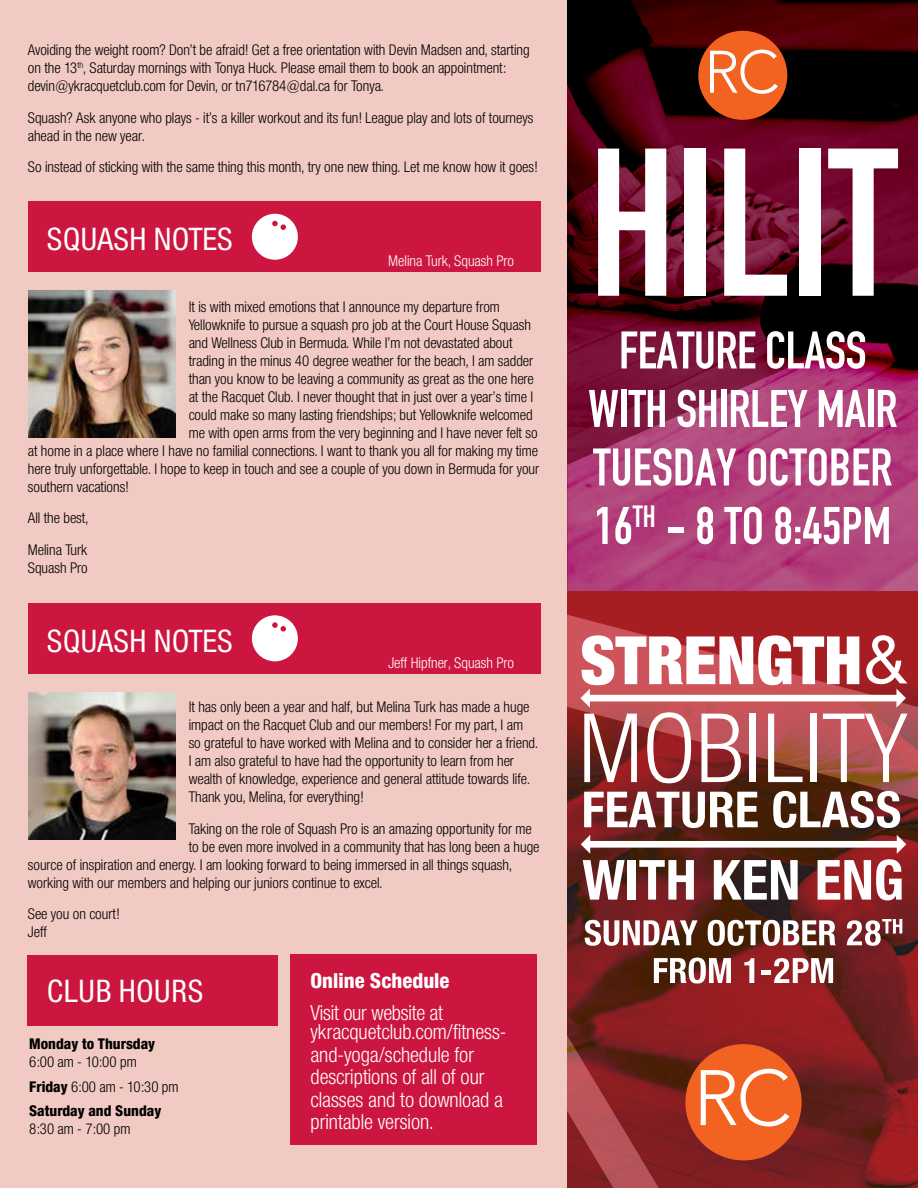
<style>
.page{position:relative;width:918px;height:1188px;background:#fff}
.page>*{position:absolute;margin:0;border:0;box-sizing:border-box;transform-origin:0 0}
.t1{font:700 206.7px "DIN Condensed";letter-spacing:-.01em;color:#fff}
.t2{font:700 52.05px/58.5px "DIN Condensed";letter-spacing:-.01em;color:#fff;text-align:center}
.t3{font:31.5px "Neue Helvetica Condensed BQ";letter-spacing:.02em;color:#fff}
.t4{font:300 21px/22.5px "Neue Helvetica Condensed BQ";color:#fff}
.t5{font:800 21px "Neue Helvetica Condensed BQ";color:#fff}
.t6{font:300 15px/18px "Neue Helvetica Condensed BQ";color:#000}
.t7{font:300 15px "Neue Helvetica Condensed BQ";color:#fff}
.t8{font:800 15px "Neue Helvetica Condensed BQ";color:#000}
.s1{font-weight:800}
</style>
<div class="page">
<div style="left:0;top:0;width:567px;height:1188px;background:#f1cac3"></div>
<img style="left:567px;top:0;width:351px;height:311px">
<svg style="left:567px;top:311px;width:351px;height:280px;background:#963060"></svg>
<div style="left:698px;top:31px;width:89px;height:89px;background:#f26322;border-radius:50%"></div>
<svg style="left:710px;top:50px;width:68px;height:44px"></svg>
<img style="left:730px;top:853px;width:188px;height:335px">
<svg style="left:567px;top:853px;width:163px;height:335px;background:#7d2524"></svg>
<svg style="left:567px;top:591px;width:351px;height:262px;background:#922424"></svg>
<svg style="left:580px;top:635px;width:328px;height:148px"></svg>
<svg style="left:584px;top:792px;width:174px;height:36px"></svg>
<svg style="left:773px;top:791px;width:127px;height:37px"></svg>
<svg style="left:581px;top:835px;width:325px;height:65px"></svg>
<svg style="left:585px;top:920px;width:113px;height:26px"></svg>
<svg style="left:708px;top:920px;width:128px;height:26px"></svg>
<svg style="left:847px;top:919px;width:55px;height:27px"></svg>
<svg style="left:654px;top:958px;width:77px;height:26px"></svg>
<svg style="left:744px;top:958px;width:10px;height:25px"></svg>
<div style="left:761px;top:970px;width:10px;height:5px;background:#fff"></div>
<svg style="left:774px;top:958px;width:59px;height:25px"></svg>
<div style="left:685px;top:1044px;width:117px;height:116px;background:#f26322;border-radius:50%"></div>
<svg style="left:701px;top:1069px;width:88px;height:57px"></svg>
<div style="left:28px;top:201px;width:513px;height:71px;background:#cd163f"></div>
<div style="left:252px;top:214px;width:46px;height:46px;background:#fff;border-radius:50%"></div>
<svg style="left:272px;top:221px;width:14px;height:9px"></svg>
<img style="left:28px;top:291px;width:147px;height:147px">
<div style="left:28px;top:603px;width:513px;height:71px;background:#cd163f"></div>
<div style="left:252px;top:615px;width:46px;height:46px;background:#fff;border-radius:50%"></div>
<svg style="left:272px;top:622px;width:14px;height:10px"></svg>
<img style="left:28px;top:693px;width:147px;height:146px">
<div style="left:290px;top:955px;width:247px;height:190px;background:#cd163f"></div>
<div style="left:27px;top:955px;width:251px;height:71px;background:#cd163f"></div>
<p class="t6" style="left:28px;top:41px;width:503px">Avoiding the weight room? Don’t be afraid! Get a free orientation with Devin Madsen and, starting on the 13<sup>th</sup>, Saturday mornings with Tonya Huck. Please email them to book an appointment: devin@ykracquetclub.com for Devin, or tn716784@dal.ca for Tonya.</p>
<p class="t6" style="left:28px;top:109px;width:507px">Squash? Ask anyone who plays - it’s a killer workout and its fun! League play and lots of tourneys ahead in the new year.</p>
<p class="t6" style="left:28px;top:158px;width:511px">So instead of sticking with the same thing this month, try one new thing. Let me know how it goes!</p>
<h3 class="t3" style="left:47px;top:220px;width:141px">SQUASH NOTES</h3>
<p class="t7" style="left:388px;top:252px;width:127px">Melina Turk, Squash Pro</p>
<p class="t6" style="left:189px;top:298px;width:313px">It is with mixed emotions that I announce my departure from</p>
<p class="t6" style="left:189px;top:316px;width:344px">Yellowknife to pursue a squash pro job at the Court House Squash</p>
<p class="t6" style="left:189px;top:334px;width:325px">and Wellness Club in Bermuda. While I’m not devastated about</p>
<p class="t6" style="left:189px;top:352px;width:346px">trading in the minus 40 degree weather for the beach, I am sadder</p>
<p class="t6" style="left:189px;top:370px;width:347px">than you know to be leaving a community as great as the one here</p>
<p class="t6" style="left:189px;top:388px;width:346px">at the Racquet Club. I never thought that in just over a year’s time I</p>
<p class="t6" style="left:189px;top:406px;width:346px">could make so many lasting friendships; but Yellowknife welcomed</p>
<p class="t6" style="left:189px;top:424px;width:350px">me with open arms from the very beginning and I have never felt so</p>
<p class="t6" style="left:28px;top:442px;width:512px">at home in a place where I have no familial connections. I want to thank you all for making my time</p>
<p class="t6" style="left:28px;top:460px;width:513px">here truly unforgettable. I hope to keep in touch and see a couple of you down in Bermuda for your</p>
<p class="t6" style="left:28px;top:478px;width:102px">southern vacations!</p>
<p class="t6" style="left:28px;top:502px;width:62px;line-height:31.5px">All the best,<br>Melina Turk</p>
<p class="t6" style="left:28px;top:559px;width:61px">Squash Pro</p>
<h3 class="t3" style="left:47px;top:622px;width:141px">SQUASH NOTES</h3>
<p class="t7" style="left:388px;top:654px;width:127px">Jeff Hipfner, Squash Pro</p>
<p class="t6" style="left:189px;top:698px;width:351px">It has only been a year and half, but Melina Turk has made a huge impact on the Racquet Club and our members! For my part, I am so grateful to have worked with Melina and to consider her a friend.<br>I am also grateful to have had the opportunity to learn from her wealth of knowledge, experience and general attitude towards life.<br>Thank you, Melina, for everything!</p>
<p class="t6" style="left:189px;top:820px;width:345px">Taking on the role of Squash Pro is an amazing opportunity for me</p>
<p class="t6" style="left:189px;top:838px;width:352px">to be even more involved in a community that has long been a huge</p>
<p class="t6" style="left:28px;top:856px;width:486px">source of inspiration and energy. I am looking forward to being immersed in all things squash,</p>
<p class="t6" style="left:28px;top:874px;width:356px">working with our members and helping our juniors continue to excel.</p>
<p class="t6" style="left:28px;top:905px;width:93px">See you on court!<br>Jeff</p>
<h3 class="t3" style="left:47px;top:972px;width:140px">CLUB HOURS</h3>
<p class="t8" style="left:29px;top:1034px;width:127px">Monday to Thursday</p>
<p class="t6" style="left:29px;top:1049px;width:151px;line-height:24.8px">6:00 am - 10:00 pm<br><span class="s1">Friday</span> 6:00 am - 10:30 pm<br><span class="s1">Saturday and Sunday</span></p>
<p class="t6" style="left:29px;top:1120px;width:103px">8:30 am - 7:00 pm</p>
<h3 class="t5" style="left:310px;top:967px;width:141px">Online Schedule</h3>
<h3 class="t4" style="left:310px;top:1003px;width:197px;line-height:19.5px">Visit our website at ykracquetclub.com/fitness-</h3>
<h3 class="t4" style="left:310px;top:1043px;width:194px">and-yoga/schedule for descriptions of all of our classes and to download a printable version.</h3>
<h1 class="t1" style="left:588px;top:84px;width:311px">HILIT</h1>
<h2 class="t2" style="left:588px;top:321px;width:311px">FEATURE CLASS<br>WITH SHIRLEY MAIR<br>TUESDAY OCTOBER<br>16<sup>TH</sup> - 8 TO 8:45PM</h2>
</div>
